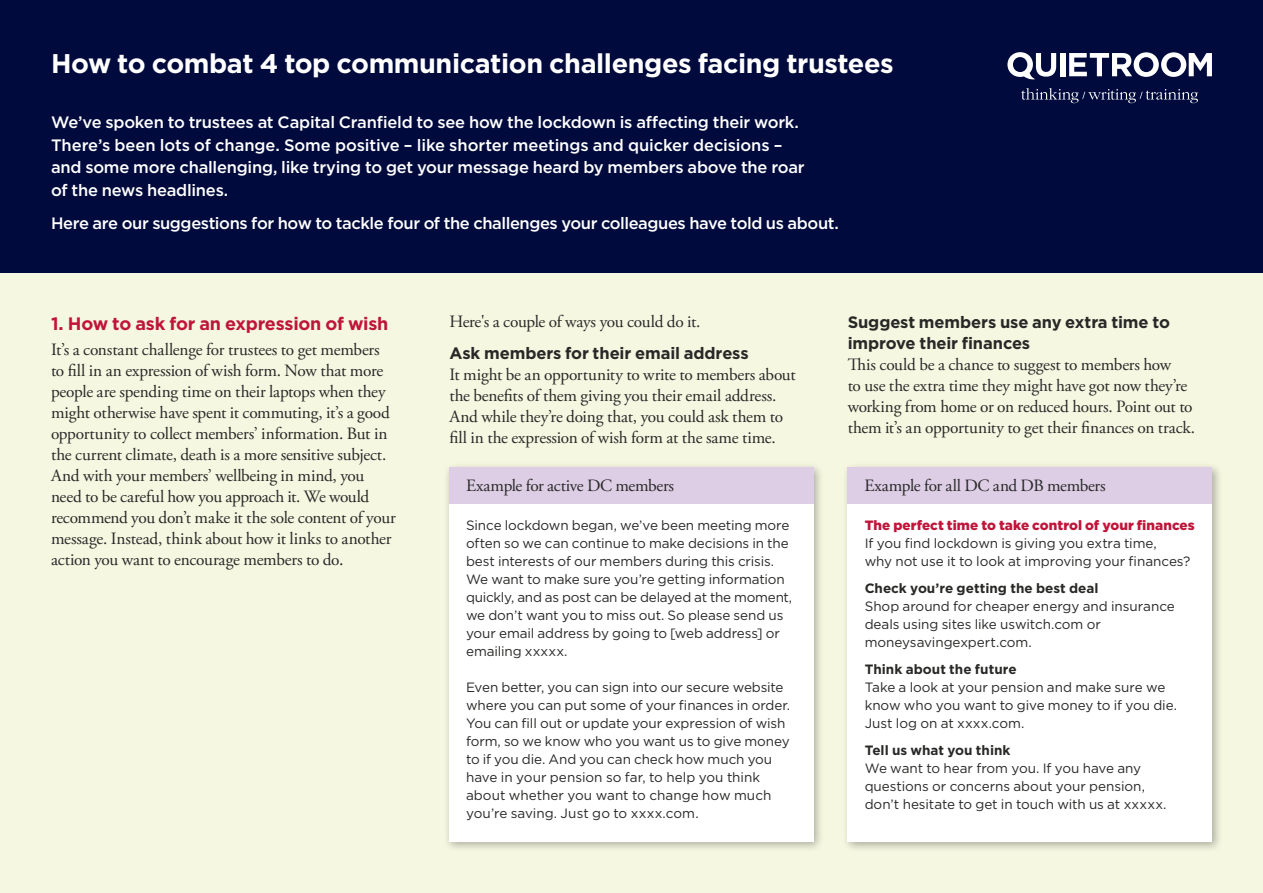
<style>
.page{position:relative;width:1263px;height:893px;background:#fff}
.page>*{position:absolute;margin:0;border:0;box-sizing:border-box;transform-origin:0 0}
.t1{font:700 27px "Gotham";letter-spacing:-.015em;color:#fff}
.t2{font:700 18px "Gotham";letter-spacing:-.015em;color:#c0153a}
.t3{font:17.25px/21px "Adobe Garamond Pro";letter-spacing:-.015em;color:#282827}
.t4{font:500 16.5px/22.5px "Gotham";letter-spacing:-.015em;color:#fff}
.t5{font:700 16.5px/21px "Gotham";letter-spacing:-.01em;color:#282827}
.t6{font:13.5px/18px "Gotham";letter-spacing:-.005em;color:#282827}
.t7{font:700 13.5px "Gotham";color:#282827}
.t8{font:900 13.5px "Gotham";letter-spacing:.005em;color:#c0153a}
.s1{font-size:18px}
</style>
<div class="page">
<div style="left:0;top:135px;width:1263px;height:758px;background:#f5f7e1"></div>
<div style="left:841px;top:461px;width:382px;height:391px;background:#000;opacity:.3"></div>
<div style="left:848px;top:468px;width:364px;height:373px;background:#fff"></div>
<div style="left:443px;top:461px;width:381px;height:392px;background:#000;opacity:.3"></div>
<div style="left:449px;top:468px;width:365px;height:374px;background:#fff"></div>
<div style="left:0;top:0;width:1263px;height:272px;background:#000a3c"></div>
<div style="left:449px;top:468px;width:365px;height:36px;background:#ddcee5"></div>
<div style="left:847px;top:468px;width:365px;height:36px;background:#ddcee5"></div>
<svg style="left:1021px;top:88px;width:177px;height:15px"></svg>
<div style="left:1060px;top:53px;width:5px;height:23px;background:#fff"></div>
<svg style="left:1069px;top:52px;width:143px;height:25px"></svg>
<svg style="left:1007px;top:52px;width:49px;height:28px"></svg>
<h1 class="t1" style="left:51px;top:48px;width:844px">How to combat 4 top communication challenges facing trustees</h1>
<p class="t4" style="left:51px;top:111px;width:755px">We’ve spoken to trustees at Capital Cranfield to see how the lockdown is affecting their work.<br>There’s been lots of change. Some positive – like shorter meetings and quicker decisions – and some more challenging, like trying to get your message heard by members above the roar of the news headlines.</p>
<p class="t4" style="left:51px;top:211px;width:789px">Here are our suggestions for how to tackle four of the challenges your colleagues have told us about.</p>
<h2 class="t2" style="left:51px;top:313px;width:339px">1. How to ask for an expression of wish</h2>
<p class="t3" style="left:51px;top:339px;width:346px">It’s a constant challenge for trustees to get members to fill in an expression of wish form. Now that more people are spending time on their laptops when they might otherwise have spent it commuting, it’s a good opportunity to collect members’ information. But in the current climate, death is a more sensitive subject.<br>And with your members’ wellbeing in mind, you need to be careful how you approach it. We would recommend you don’t make it the sole content of your message. Instead, think about how it links to another action you want to encourage members to do<span class="s1">.</span></p>
<p class="t3" style="left:449px;top:312px;width:253px">Here's a couple of ways you could do it.</p>
<p class="t5" style="left:449px;top:342px;width:301px">Ask members for their email address</p>
<p class="t3" style="left:449px;top:364px;width:348px">It might be an opportunity to write to members about the benefits of them giving you their email address.<br>And while they’re doing that, you could ask them to fill in the expression of wish form at the same time.</p>
<p class="t5" style="left:848px;top:312px;width:324px">Suggest members use any extra time to improve their finances</p>
<p class="t3" style="left:848px;top:355px;width:349px">This could be a chance to suggest to members how<br>to use the extra time they might have got now they’re working from home or on reduced hours. Point out to them it’s an opportunity to get their finances on track.</p>
<p class="t3" style="left:466px;top:475px;width:210px">Example for active DC members</p>
<p class="t3" style="left:864px;top:475px;width:243px">Example for all DC and DB members</p>
<p class="t6" style="left:466px;top:516px;width:328px">Since lockdown began, we’ve been meeting more often so we can continue to make decisions in the best interests of our members during this crisis.<br>We want to make sure you’re getting information quickly, and as post can be delayed at the moment, we don’t want you to miss out. So please send us your email address by going to [web address] or emailing xxxxx.</p>
<p class="t6" style="left:466px;top:678px;width:326px">Even better, you can sign into our secure website where you can put some of your finances in order.<br>You can fill out or update your expression of wish form, so we know who you want us to give money to if you die. And you can check how much you have in your pension so far, to help you think about whether you want to change how much you’re saving. Just go to xxxx.com.</p>
<p class="t8" style="left:865px;top:516px;width:332px">The perfect time to take control of your finances</p>
<p class="t6" style="left:865px;top:534px;width:327px">If you find lockdown is giving you extra time,<br>why not use it to look at improving your finances?</p>
<p class="t7" style="left:865px;top:580px;width:235px">Check you’re getting the best deal</p>
<p class="t6" style="left:865px;top:597px;width:312px">Shop around for cheaper energy and insurance deals using sites like uswitch.com or moneysavingexpert.com.</p>
<p class="t7" style="left:865px;top:661px;width:154px">Think about the future</p>
<p class="t6" style="left:865px;top:678px;width:314px">Take a look at your pension and make sure we know who you want to give money to if you die.<br>Just log on at xxxx.com.</p>
<p class="t7" style="left:865px;top:742px;width:147px">Tell us what you think</p>
<p class="t6" style="left:865px;top:759px;width:303px">We want to hear from you. If you have any questions or concerns about your pension, don’t hesitate to get in touch with us at xxxxx.</p>
</div>
